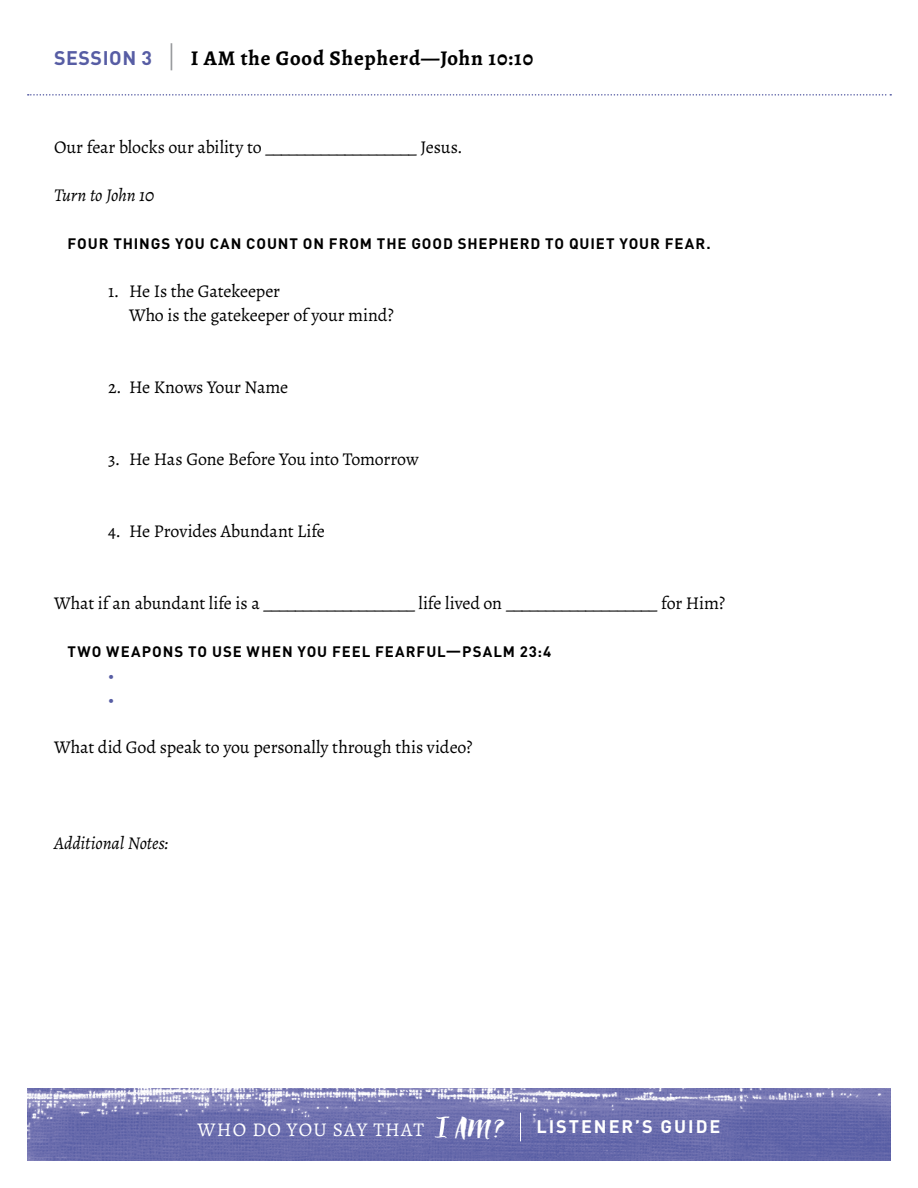
<style>
.page{position:relative;width:918px;height:1188px;background:#fff}
.page>*{position:absolute;margin:0;border:0;box-sizing:border-box;transform-origin:0 0}
.t1{font:700 21px "Alegreya";letter-spacing:.04em;color:#000}
.t2{font:19.5px "Alegreya";letter-spacing:.06em;color:#fff}
.t3{font:18px/24px "Alegreya";letter-spacing:-.01em;color:#000}
.t4{font:italic 18px "Alegreya";letter-spacing:-.005em;color:#000}
.t5{font:18px/24px "Alegreya";color:#575da4}
.t6{font:700 15px "DINOT";letter-spacing:.06em;color:#000}
.s1{font-family:"DINOT";font-size:19.5px;color:#575da4}
.s2{font-family:"DINOT";font-weight:400;font-size:31.5px;color:#939598}
.s3{font-family:"Stylish Brush";font-size:31.5px}
.s4{font-family:"DINOT";font-weight:700;font-size:18px}
</style>
<div class="page">
<img style="left:27px;top:1089px;width:864px;height:72px">
<svg style="left:435px;top:1116px;width:15px;height:22px"></svg>
<svg style="left:520px;top:1113px;width:1px;height:28px"></svg>
<svg style="left:28px;top:94px;width:863px;height:2px"></svg>
<p class="t1" style="left:54px;top:44px;width:481px"><span class="s1">SESSION 3</span> <span class="s2">|</span> I AM the Good Shepherd—John 10:10</p>
<p class="t3" style="left:54px;top:135px;width:410px">Our fear blocks our ability to ___________________ Jesus.</p>
<p class="t4" style="left:54px;top:184px;width:102px">Turn to John 10</p>
<p class="t6" style="left:68px;top:234px;width:645px">FOUR THINGS YOU CAN COUNT ON FROM THE GOOD SHEPHERD TO QUIET YOUR FEAR.</p>
<p class="t3" style="left:129px;top:279px;width:266px;text-indent:-21px">1. He Is the Gatekeeper<br>Who is the gatekeeper of your mind?</p>
<p class="t3" style="left:108px;top:375px;width:182px">2. He Knows Your Name</p>
<p class="t3" style="left:108px;top:447px;width:312px">3. He Has Gone Before You into Tomorrow</p>
<p class="t3" style="left:108px;top:519px;width:219px">4. He Provides Abundant Life</p>
<p class="t3" style="left:54px;top:591px;width:673px">What if an abundant life is a ___________________ life lived on ___________________ for Him?</p>
<p class="t6" style="left:68px;top:642px;width:485px">TWO WEAPONS TO USE WHEN YOU FEEL FEARFUL—PSALM 23:4</p>
<p class="t5" style="left:108px;top:663px;width:8px">• •</p>
<p class="t3" style="left:54px;top:735px;width:420px">What did God speak to you personally through this video?</p>
<p class="t4" style="left:54px;top:832px;width:116px">Additional Notes:</p>
<p class="t2" style="left:198px;top:1117px;width:524px">WHO DO YOU SAY THAT <span class="s3">AM?</span> <span class="s4">LISTENER’S GUIDE</span></p>
</div>
